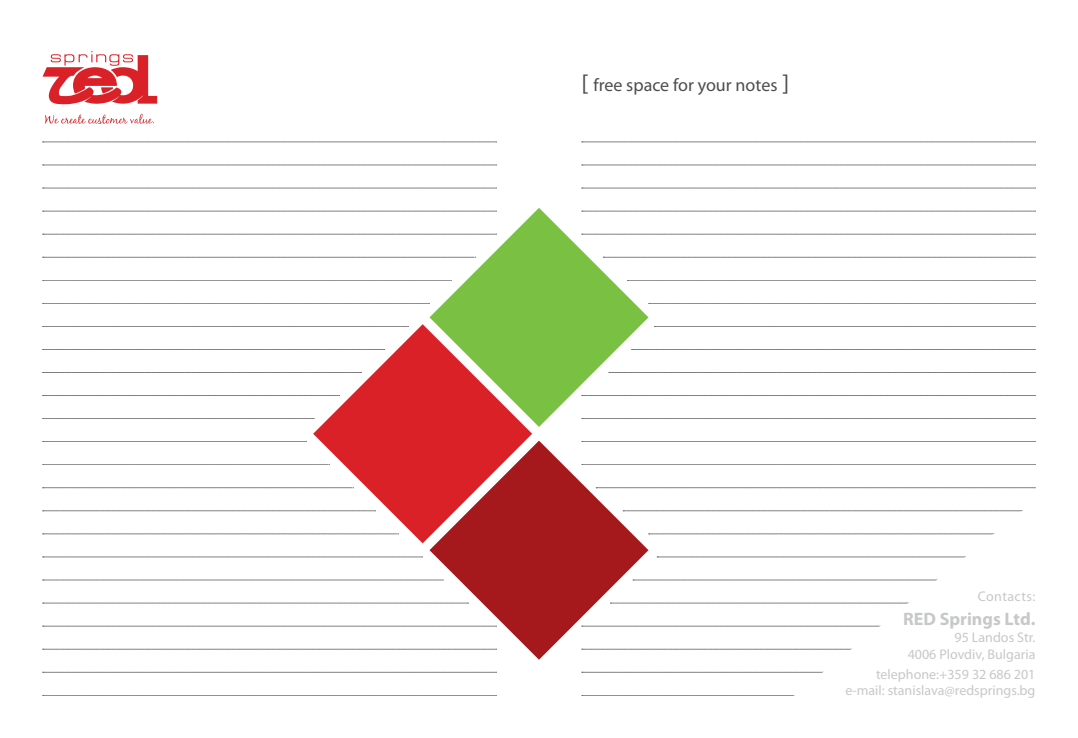
<style>
.page{position:relative;width:1078px;height:738px;background:#fff}
.page>*{position:absolute;margin:0;border:0;box-sizing:border-box;transform-origin:0 0}
.t1{font:18px "Myriad Pro";color:#4d4d4f}
.t2{font:700 18px "Myriad Pro";color:#c7c8ca}
.t3{font:14px/16.8px "Myriad Pro";color:#c7c8ca;text-align:right}
.t4{font:14px "Myriad Pro";letter-spacing:.03em;color:#c7c8ca}
.s1{font-size:24px}
</style>
<div class="page">
<svg style="left:429px;top:440px;width:219px;height:219px;fill:#a5181c"></svg>
<svg style="left:313px;top:324px;width:219px;height:219px;fill:#da2128"></svg>
<svg style="left:429px;top:208px;width:219px;height:218px;fill:#7ac143"></svg>
<svg style="left:43px;top:142px;width:454px;height:1px"></svg>
<svg style="left:581px;top:142px;width:455px;height:1px"></svg>
<svg style="left:43px;top:165px;width:454px;height:1px"></svg>
<svg style="left:581px;top:165px;width:455px;height:1px"></svg>
<svg style="left:43px;top:188px;width:454px;height:1px"></svg>
<svg style="left:581px;top:188px;width:455px;height:1px"></svg>
<svg style="left:43px;top:211px;width:454px;height:1px"></svg>
<svg style="left:581px;top:211px;width:455px;height:1px"></svg>
<svg style="left:43px;top:234px;width:454px;height:1px"></svg>
<svg style="left:581px;top:234px;width:455px;height:1px"></svg>
<svg style="left:43px;top:257px;width:433px;height:1px"></svg>
<svg style="left:603px;top:257px;width:433px;height:1px"></svg>
<svg style="left:43px;top:280px;width:408px;height:1px"></svg>
<svg style="left:627px;top:280px;width:409px;height:1px"></svg>
<svg style="left:43px;top:303px;width:387px;height:1px"></svg>
<svg style="left:648px;top:303px;width:388px;height:1px"></svg>
<svg style="left:43px;top:326px;width:366px;height:1px"></svg>
<svg style="left:654px;top:326px;width:382px;height:1px"></svg>
<svg style="left:43px;top:349px;width:342px;height:1px"></svg>
<svg style="left:631px;top:349px;width:405px;height:1px"></svg>
<svg style="left:43px;top:372px;width:319px;height:1px"></svg>
<svg style="left:608px;top:372px;width:428px;height:1px"></svg>
<svg style="left:43px;top:395px;width:296px;height:1px"></svg>
<svg style="left:581px;top:395px;width:455px;height:1px"></svg>
<svg style="left:43px;top:418px;width:272px;height:1px"></svg>
<svg style="left:581px;top:418px;width:455px;height:1px"></svg>
<svg style="left:43px;top:441px;width:264px;height:1px"></svg>
<svg style="left:581px;top:441px;width:455px;height:1px"></svg>
<svg style="left:43px;top:464px;width:287px;height:1px"></svg>
<svg style="left:581px;top:464px;width:455px;height:1px"></svg>
<svg style="left:43px;top:487px;width:311px;height:1px"></svg>
<svg style="left:596px;top:487px;width:440px;height:1px"></svg>
<svg style="left:43px;top:510px;width:333px;height:1px"></svg>
<svg style="left:623px;top:510px;width:118px;height:1px"></svg>
<svg style="left:43px;top:533px;width:356px;height:1px"></svg>
<svg style="left:648px;top:533px;width:93px;height:1px"></svg>
<svg style="left:43px;top:556px;width:380px;height:1px"></svg>
<svg style="left:657px;top:556px;width:84px;height:1px"></svg>
<svg style="left:43px;top:579px;width:401px;height:1px"></svg>
<svg style="left:633px;top:579px;width:108px;height:1px"></svg>
<svg style="left:43px;top:602px;width:425px;height:1px"></svg>
<svg style="left:610px;top:602px;width:131px;height:1px"></svg>
<svg style="left:43px;top:625px;width:454px;height:1px"></svg>
<svg style="left:581px;top:625px;width:160px;height:1px"></svg>
<svg style="left:43px;top:648px;width:454px;height:1px"></svg>
<svg style="left:581px;top:648px;width:160px;height:1px"></svg>
<svg style="left:43px;top:671px;width:454px;height:1px"></svg>
<svg style="left:581px;top:671px;width:160px;height:1px"></svg>
<svg style="left:43px;top:51px;width:114px;height:54px"></svg>
<svg style="left:45px;top:114px;width:109px;height:10px"></svg>
<svg style="left:741px;top:510px;width:282px;height:186px"></svg>
<p class="t1" style="left:581px;top:74px;width:209px"><span class="s1">[</span> free space for your notes <span class="s1">]</span></p>
<p class="t4" style="left:977px;top:587px;width:59px">Contacts:</p>
<p class="t2" style="left:903px;top:607px;width:134px">RED Springs Ltd.</p>
<p class="t3" style="left:907px;top:628px;width:129px">95 Landos Str.<br>4006 Plovdiv, Bulgaria</p>
<p class="t3" style="left:845px;top:664px;width:191px">telephone:+359 32 686 201 е-mail: stanislava@redsprings.bg</p>
</div>
